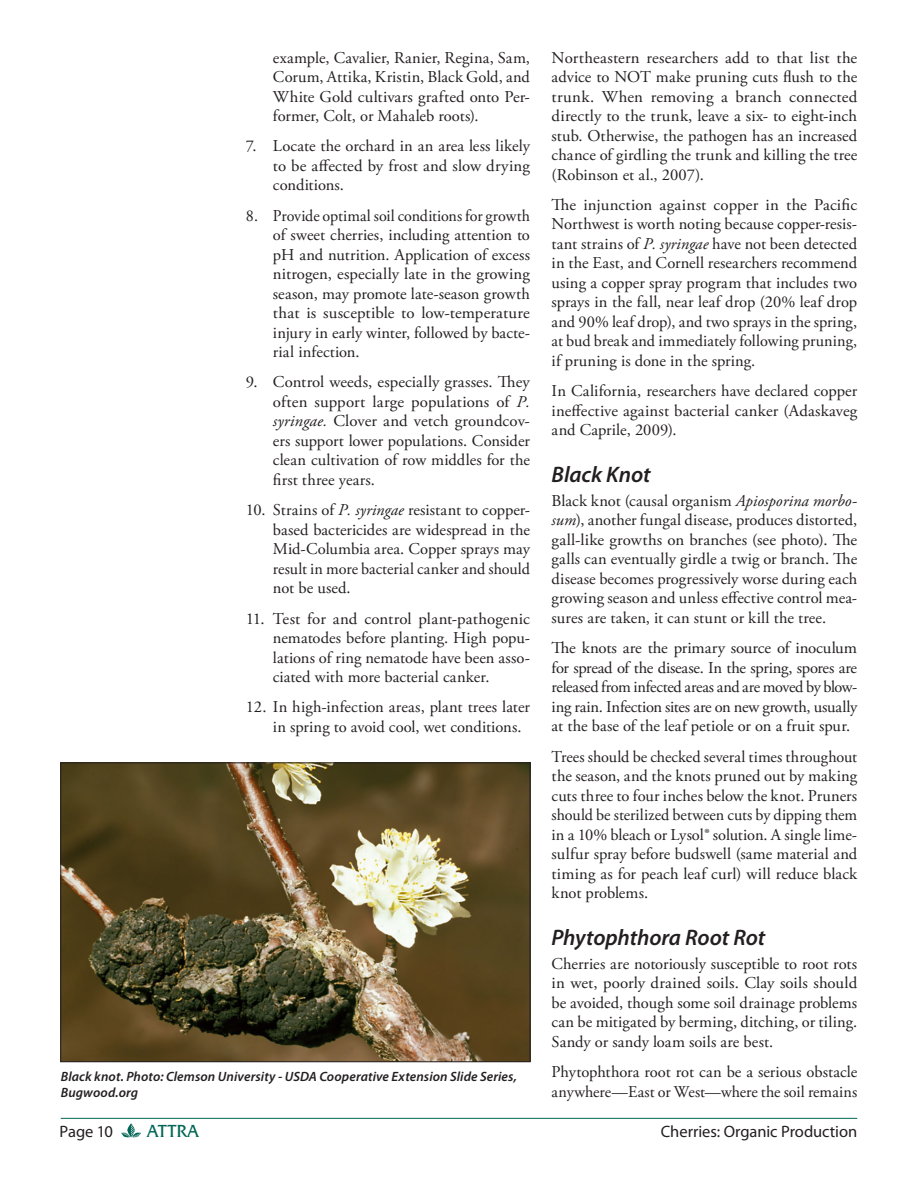
<style>
.page{position:relative;width:918px;height:1188px;background:#fff}
.page>*{position:absolute;margin:0;border:0;box-sizing:border-box;transform-origin:0 0}
.t1{font:italic 600 22.5px "Myriad Pro";letter-spacing:-.005em;color:#231f20}
.t2{font:18px "Friz Quadrata IT Cby BT";letter-spacing:-.01em;color:#006756}
.t3{font:16.5px/19.5px "Adobe Garamond Pro";letter-spacing:.005em;color:#231f20;text-align:justify}
.t4{font:16.5px "Myriad Pro";color:#231f20}
.t5{font:italic 600 13.5px/16.5px "Myriad Pro";letter-spacing:.01em;color:#231f20}
.s1{font-style:italic}
</style>
<div class="page">
<hr style="left:61px;top:1118px;width:796px;height:1px;background:#006756">
<svg style="left:121px;top:1123px;width:20px;height:15px"></svg>
<img style="left:62px;top:764px;width:466px;height:296px">
<div style="left:60px;top:762px;width:470px;height:300px;border:1px solid #231f20"></div>
<p class="t3" style="left:273px;top:49px;width:259px">example, Cavalier, Ranier, Regina, Sam, Corum, Attika, Kristin, Black Gold, and White Gold cultivars grafted onto Per&shy;former, Colt, or Mahaleb roots).</p>
<p class="t3" style="left:273px;top:138px;width:259px;text-indent:-27px">7. Locate the orchard in an area less likely to be affected by frost and slow drying conditions.</p>
<p class="t3" style="left:273px;top:207px;width:259px;text-indent:-27px">8. Provide optimal soil conditions for growth of sweet cherries, including attention to pH and nutrition. Application of excess nitrogen, especially late in the growing season, may promote late-season growth that is susceptible to low-temperature injury in early winter, followed by bacte&shy;rial infection.</p>
<p class="t3" style="left:273px;top:374px;width:259px;text-indent:-27px">9. Control weeds, especially grasses. They often support large populations of <span class="s1">P. syringae.</span> Clover and vetch groundcov&shy;ers support lower populations. Consider clean cultivation of row middles for the first three years.</p>
<p class="t3" style="left:273px;top:502px;width:259px;text-indent:-27px">10. Strains of <span class="s1">P. syringae</span> resistant to copper&shy;based bactericides are widespread in the Mid-Columbia area. Copper sprays may result in more bacterial canker and should not be used.</p>
<p class="t3" style="left:273px;top:610px;width:259px;text-indent:-27px">11. Test for and control plant-pathogenic nematodes before planting. High popu&shy;lations of ring nematode have been asso&shy;ciated with more bacterial canker.</p>
<p class="t3" style="left:273px;top:699px;width:259px;text-indent:-27px">12. In high-infection areas, plant trees later in spring to avoid cool, wet conditions.</p>
<p class="t5" style="left:61px;top:1069px;width:458px">Black knot. Photo: Clemson University - USDA Cooperative Extension Slide Series,<br>Bugwood.org</p>
<p class="t3" style="left:552px;top:49px;width:307px">Northeastern researchers add to that list the advice to NOT make pruning cuts flush to the trunk. When removing a branch connected directly to the trunk, leave a six- to eight-inch stub. Otherwise, the pathogen has an increased chance of girdling the trunk and killing the tree (Robinson et al., 2007).</p>
<p class="t3" style="left:552px;top:196px;width:307px">The injunction against copper in the Pacific Northwest is worth noting because copper-resis&shy;tant strains of <span class="s1">P. syringae</span> have not been detected in the East, and Cornell researchers recommend using a copper spray program that includes two sprays in the fall, near leaf drop (20% leaf drop and 90% leaf drop), and two sprays in the spring, at bud break and immediately following pruning, if pruning is done in the spring.</p>
<p class="t3" style="left:552px;top:383px;width:307px">In California, researchers have declared copper ineffective against bacterial canker (Adaskaveg and Caprile, 2009).</p>
<h1 class="t1" style="left:552px;top:465px;width:101px">Black Knot</h1>
<p class="t3" style="left:552px;top:492px;width:307px">Black knot (causal organism <span class="s1">Apiosporina morbo&shy;sum</span>), another fungal disease, produces distorted, gall-like growths on branches (see photo). The galls can eventually girdle a twig or branch. The disease becomes progressively worse during each growing season and unless effective control mea&shy;sures are taken, it can stunt or kill the tree.</p>
<p class="t3" style="left:552px;top:640px;width:307px">The knots are the primary source of inoculum for spread of the disease. In the spring, spores are released from infected areas and are moved by blow&shy;ing rain. Infection sites are on new growth, usually at the base of the leaf petiole or on a fruit spur.</p>
<p class="t3" style="left:552px;top:748px;width:307px">Trees should be checked several times throughout the season, and the knots pruned out by making cuts three to four inches below the knot. Pruners should be sterilized between cuts by dipping them in a 10% bleach or Lysol® solution. A single lime&shy;sulfur spray before budswell (same material and timing as for peach leaf curl) will reduce black knot problems.</p>
<h1 class="t1" style="left:552px;top:928px;width:215px">Phytophthora Root Rot</h1>
<p class="t3" style="left:552px;top:955px;width:307px">Cherries are notoriously susceptible to root rots in wet, poorly drained soils. Clay soils should be avoided, though some soil drainage problems can be mitigated by berming, ditching, or tiling.<br>Sandy or sandy loam soils are best.</p>
<p class="t3" style="left:552px;top:1064px;width:307px">Phytophthora root rot can be a serious obstacle anywhere—East or West—where the soil remains</p>
<p class="t4" style="left:60px;top:1126px;width:55px">Page 10</p>
<p class="t2" style="left:147px;top:1120px;width:53px">ATTRA</p>
<p class="t4" style="left:661px;top:1126px;width:198px">Cherries: Organic Production</p>
</div>
